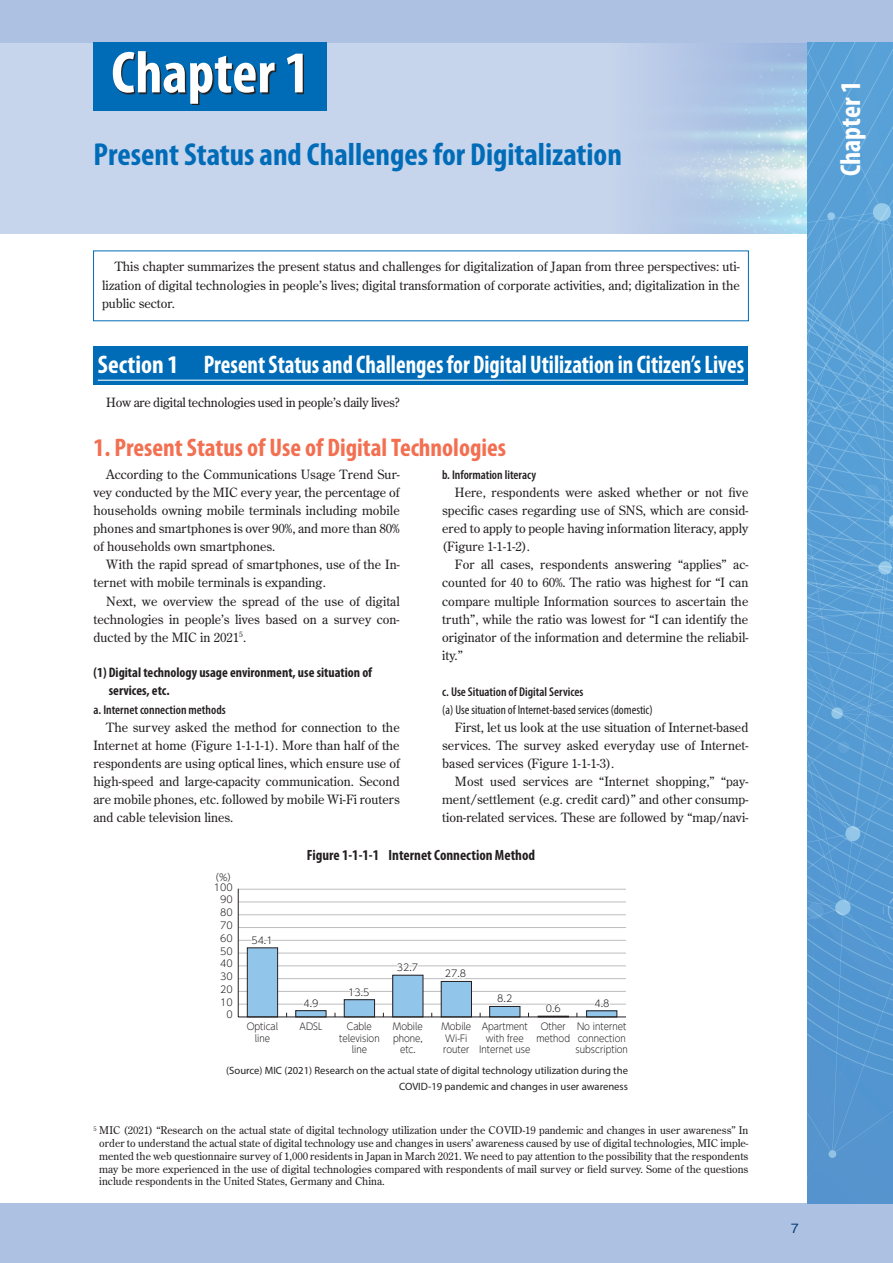
<style>
.page{position:relative;width:893px;height:1263px;background:#fff}
.page>*{position:absolute;margin:0;border:0;box-sizing:border-box;transform-origin:0 0}
.t1{font:700 condensed 59.55px "Myriad Pro";color:#fff}
.t2{font:700 condensed 31.95px "Myriad Pro";color:#006cb7}
.t3{font:700 condensed 28.65px "Myriad Pro";color:#fff}
.t4{font:700 condensed 25.5px "Myriad Pro";color:#fff}
.t5{font:700 condensed 25.5px "Myriad Pro";color:#f36f51}
.t6{font:700 condensed 14.85px "Myriad Pro";color:#231f20}
.t7{font:700 condensed 13.8px/18.1px "Myriad Pro";color:#231f20}
.t8{font:12.75px/18.1px "Century Old Style Std";color:#231f20;text-align:justify}
.t9{font:600 condensed 12.75px "Myriad Pro";color:#231f20}
.t10{font:12.75px "Century Old Style Std";letter-spacing:-.02em;color:#231f20}
.t11{font:condensed 12.75px "Myriad Pro";color:#231f20}
.t12{font:500 12.75px "Gothic BBB Pr 6";color:#00376b}
.t13{font:10.65px/12.8px "Century Old Style Std";color:#231f20;text-align:justify}
.t14{font:10.65px/15.9px "Myriad Pro";color:#231f20;text-align:right}
.t15{font:300 9.6px/11.7px "UD Shin Go NT Pr 6 N";color:#231f20;text-align:center;scale:.9 1}
.t16{font:300 9.6px "UD Shin Go NT Pr 6 N";color:#231f20}
</style>
<div class="page">
<div style="left:94px;top:347px;width:654px;height:38px;background:#006cb7"></div>
<hr style="left:98px;top:380px;width:646px;height:1px;background:#fff">
<div style="left:0;top:43px;width:893px;height:191px;background:#c6d4ec"></div>
<svg style="left:653px;top:43px;width:155px;height:192px"></svg>
<svg style="left:238px;top:888px;width:388px;height:129px"></svg>
<svg style="left:249px;top:933px;width:23px;height:13px"></svg>
<svg style="left:300px;top:995px;width:20px;height:14px"></svg>
<svg style="left:347px;top:985px;width:24px;height:13px"></svg>
<svg style="left:393px;top:961px;width:28px;height:13px"></svg>
<svg style="left:440px;top:968px;width:28px;height:12px"></svg>
<svg style="left:496px;top:993px;width:18px;height:12px"></svg>
<svg style="left:544px;top:1002px;width:18px;height:15px"></svg>
<svg style="left:591px;top:997px;width:20px;height:12px"></svg>
<div style="left:0;top:1203px;width:893px;height:60px;background:#adc2e3"></div>
<div style="left:0;top:0;width:893px;height:43px;background:#adc2e3"></div>
<svg style="left:808px;top:43px;width:85px;height:1160px;fill:#579ed5"></svg>
<svg style="left:883px;top:890px;width:10px;height:41px"></svg>
<div style="left:94px;top:43px;width:233px;height:68px;background:#006cb7"></div>
<svg style="left:114px;top:53px;width:190px;height:52px"></svg>
<h1 class="t1" style="left:111px;top:35px;width:200px">Chapter 1</h1>
<h2 class="t2" style="left:94px;top:134px;width:530px">Present Status and Challenges for Digitalization</h2>
<p class="t8" style="left:102px;top:258px;width:639px;text-indent:13px">This chapter summarizes the present status and challenges for digitalization of Japan from three perspectives: uti&shy;lization of digital technologies in people’s lives; digital transformation of corporate activities, and; digitalization in the public sector.</p>
<h3 class="t4" style="left:98px;top:349px;width:648px">Section 1 Present Status and Challenges for Digital Utilization in Citizen’s Lives</h3>
<p class="t10" style="left:106px;top:394px;width:295px">How are digital technologies used in people’s daily lives?</p>
<h3 class="t5" style="left:94px;top:431px;width:414px">1. Present Status of Use of Digital Technologies</h3>
<p class="t8" style="left:94px;top:465px;width:308px;text-indent:13px">According to the Communications Usage Trend Sur&shy;vey conducted by the MIC every year, the percentage of households owning mobile terminals including mobile phones and smartphones is over 90%, and more than 80% of households own smartphones.</p>
<p class="t8" style="left:94px;top:555px;width:308px;text-indent:13px">With the rapid spread of smartphones, use of the In&shy;ternet with mobile terminals is expanding.</p>
<p class="t8" style="left:94px;top:592px;width:308px;text-indent:13px">Next, we overview the spread of the use of digital technologies in people’s lives based on a survey con&shy;ducted by the MIC in 2021<sup>5</sup>.</p>
<p class="t7" style="left:109px;top:663px;width:265px;text-indent:-15px">(1) Digital technology usage environment, use situation of services, etc.</p>
<p class="t9" style="left:94px;top:702px;width:134px">a. Internet connection methods</p>
<p class="t8" style="left:94px;top:718px;width:308px;text-indent:13px">The survey asked the method for connection to the Internet at home (Figure 1-1-1-1). More than half of the respondents are using optical lines, which ensure use of high-speed and large-capacity communication. Second are mobile phones, etc. followed by mobile Wi-Fi routers and cable television lines.</p>
<p class="t9" style="left:442px;top:467px;width:95px">b. Information literacy</p>
<p class="t8" style="left:442px;top:483px;width:308px;text-indent:13px">Here, respondents were asked whether or not five specific cases regarding use of SNS, which are consid&shy;ered to apply to people having information literacy, apply (Figure 1-1-1-2).</p>
<p class="t8" style="left:442px;top:555px;width:308px;text-indent:13px">For all cases, respondents answering “applies” ac&shy;counted for 40 to 60%. The ratio was highest for “I can compare multiple Information sources to ascertain the truth”, while the ratio was lowest for “I can identify the originator of the information and determine the reliabil&shy;ity.”</p>
<p class="t9" style="left:442px;top:684px;width:143px">c. Use Situation of Digital Services</p>
<p class="t11" style="left:442px;top:702px;width:212px">(a) Use situation of Internet-based services (domestic)</p>
<p class="t8" style="left:442px;top:718px;width:308px;text-indent:13px">First, let us look at the use situation of Internet-based services. The survey asked everyday use of Internet&shy;based services (Figure 1-1-1-3).</p>
<p class="t8" style="left:442px;top:772px;width:308px;text-indent:13px">Most used services are “Internet shopping,” “pay&shy;ment/settlement (e.g. credit card)” and other consump&shy;tion-related services. These are followed by “map/navi-</p>
<p class="t16" style="left:210px;top:869px;width:29px">（%）</p>
<p class="t16" style="left:214px;top:879px;width:20px">100</p>
<p class="t16" style="left:220px;top:892px;width:14px">90</p>
<p class="t16" style="left:220px;top:905px;width:14px">80</p>
<p class="t16" style="left:220px;top:917px;width:14px">70</p>
<p class="t16" style="left:220px;top:930px;width:14px">60</p>
<p class="t16" style="left:220px;top:943px;width:14px">50</p>
<p class="t16" style="left:220px;top:956px;width:14px">40</p>
<p class="t16" style="left:220px;top:969px;width:14px">30</p>
<p class="t16" style="left:220px;top:981px;width:14px">20</p>
<p class="t16" style="left:220px;top:994px;width:14px">10</p>
<p class="t16" style="left:227px;top:1007px;width:8px">0</p>
<p class="t16" style="left:251px;top:932px;width:23px">54.1</p>
<p class="t6" style="left:307px;top:845px;width:230px">Figure 1-1-1-1 Internet Connection Method</p>
<p class="t16" style="left:303px;top:995px;width:17px">4.9</p>
<p class="t16" style="left:348px;top:984px;width:23px">13.5</p>
<p class="t16" style="left:397px;top:960px;width:23px">32.7</p>
<p class="t16" style="left:445px;top:966px;width:23px">27.8</p>
<p class="t16" style="left:497px;top:991px;width:17px">8.2</p>
<p class="t16" style="left:546px;top:1001px;width:17px">0.6</p>
<p class="t16" style="left:594px;top:995px;width:17px">4.8</p>
<p class="t15" style="left:441px;top:1020px;width:35px;text-align:left">Mobile<br>Wi-Fi router</p>
<p class="t15" style="left:536px;top:1020px;width:39px">Other method</p>
<p class="t15" style="left:339px;top:1020px;width:47px">Cable television line</p>
<p class="t15" style="left:393px;top:1020px;width:35px">Mobile phone, etc.</p>
<p class="t15" style="left:247px;top:1020px;width:36px">Optical</p>
<p class="t15" style="left:300px;top:1020px;width:27px">ADSL</p>
<p class="t15" style="left:255px;top:1032px;width:18px">line</p>
<p class="t14" style="left:226px;top:1062px;width:403px">(Source) MIC (2021) Research on the actual state of digital technology utilization during the<br>COVID-19 pandemic and changes in user awareness</p>
<p class="t15" style="left:575px;top:1020px;width:60px;text-align:left">No internet connection subscription</p>
<p class="t15" style="left:479px;top:1020px;width:59px">Apartment with free<br>Internet use</p>
<p class="t13" style="left:99px;top:1124px;width:651px;text-indent:-6px"><sup>5</sup> MIC (2021) “Research on the actual state of digital technology utilization under the COVID-19 pandemic and changes in user awareness” In order to understand the actual state of digital technology use and changes in users’ awareness caused by use of digital technologies, MIC imple&shy;mented the web questionnaire survey of 1,000 residents in Japan in March 2021. We need to pay attention to the possibility that the respondents may be more experienced in the use of digital technologies compared with respondents of mail survey or field survey. Some of the questions include respondents in the United States, Germany and China.</p>
<h3 class="t3" style="left:833px;top:176px;width:97px;rotate:-90deg">Chapter 1</h3>
<p class="t12" style="left:791px;top:1218px;width:10px">7</p>
</div>
